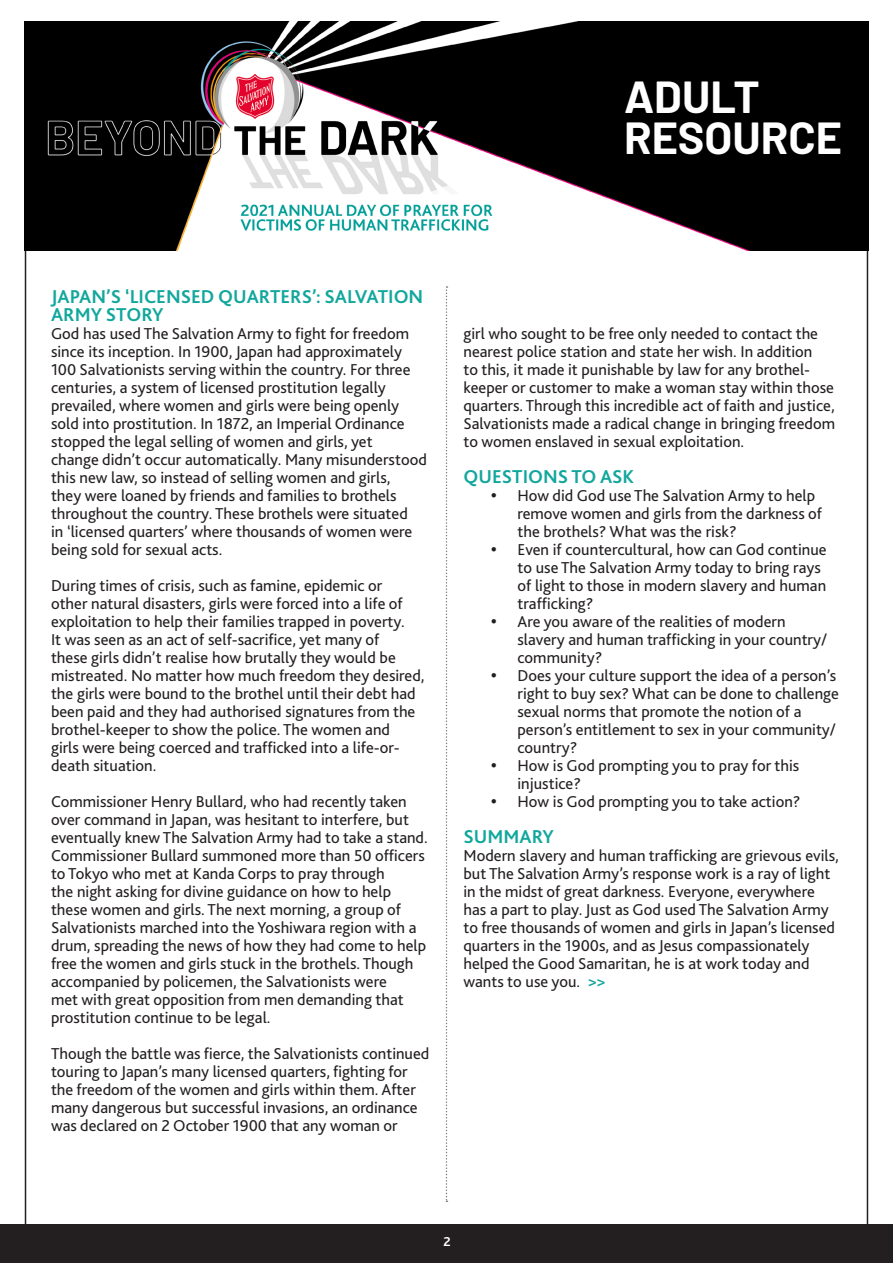
<style>
.page{position:relative;width:893px;height:1263px;background:#fff}
.page>*{position:absolute;margin:0;border:0;box-sizing:border-box;transform-origin:0 0}
.t1{font:700 45px/40.5px "Barlow";color:#fff}
.t2{font:700 19.5px/18px "Bliss 2";color:#12a79d}
.t3{font:16.5px/18px "Bliss 2";color:#231f20}
.t4{font:700 13.5px "Bliss 2";color:#fff}
.s1{font-weight:700;color:#12a79d}
</style>
<div class="page">
<div style="left:0;top:1225px;width:893px;height:38px;background:#231f20"></div>
<svg style="left:446px;top:286px;width:1px;height:916px"></svg>
<img style="left:25px;top:21px;width:843px;height:229px">
<h1 class="t1" style="left:624px;top:76px;width:220px">ADULT<br>RESOURCE</h1>
<p class="t2" style="left:51px;top:287px;width:374px">JAPAN’S ‘LICENSED QUARTERS’: SALVATION<br>ARMY STORY</p>
<p class="t3" style="left:51px;top:324px;width:377px">God has used The Salvation Army to fight for freedom since its inception. In 1900, Japan had approximately 100 Salvationists serving within the country. For three centuries, a system of licensed prostitution legally prevailed, where women and girls were being openly sold into prostitution. In 1872, an Imperial Ordinance stopped the legal selling of women and girls, yet<br>change didn’t occur automatically. Many misunderstood this new law, so instead of selling women and girls,<br>they were loaned by friends and families to brothels throughout the country. These brothels were situated<br>in ‘licensed quarters’ where thousands of women were being sold for sexual acts.</p>
<p class="t3" style="left:51px;top:576px;width:375px">During times of crisis, such as famine, epidemic or<br>other natural disasters, girls were forced into a life of exploitation to help their families trapped in poverty.<br>It was seen as an act of self-sacrifice, yet many of<br>these girls didn’t realise how brutally they would be mistreated. No matter how much freedom they desired, the girls were bound to the brothel until their debt had been paid and they had authorised signatures from the brothel-keeper to show the police. The women and<br>girls were being coerced and trafficked into a life-or&shy;death situation.</p>
<p class="t3" style="left:51px;top:792px;width:378px">Commissioner Henry Bullard, who had recently taken over command in Japan, was hesitant to interfere, but eventually knew The Salvation Army had to take a stand.<br>Commissioner Bullard summoned more than 50 officers to Tokyo who met at Kanda Corps to pray through<br>the night asking for divine guidance on how to help these women and girls. The next morning, a group of Salvationists marched into the Yoshiwara region with a drum, spreading the news of how they had come to help free the women and girls stuck in the brothels. Though accompanied by policemen, the Salvationists were<br>met with great opposition from men demanding that prostitution continue to be legal.</p>
<p class="t3" style="left:51px;top:1044px;width:380px">Though the battle was fierce, the Salvationists continued touring to Japan’s many licensed quarters, fighting for the freedom of the women and girls within them. After many dangerous but successful invasions, an ordinance was declared on 2 October 1900 that any woman or</p>
<p class="t3" style="left:463px;top:324px;width:373px">girl who sought to be free only needed to contact the nearest police station and state her wish. In addition<br>to this, it made it punishable by law for any brothel&shy;keeper or customer to make a woman stay within those quarters. Through this incredible act of faith and justice, Salvationists made a radical change in bringing freedom to women enslaved in sexual exploitation.</p>
<p class="t2" style="left:463px;top:467px;width:172px">QUESTIONS TO ASK</p>
<p class="t3" style="left:517px;top:486px;width:306px;text-indent:-27px">• How did God use The Salvation Army to help remove women and girls from the darkness of the brothels? What was the risk?</p>
<p class="t3" style="left:517px;top:540px;width:311px;text-indent:-27px">• Even if countercultural, how can God continue to use The Salvation Army today to bring rays of light to those in modern slavery and human trafficking?</p>
<p class="t3" style="left:517px;top:612px;width:311px;text-indent:-27px">• Are you aware of the realities of modern slavery and human trafficking in your country/ community?</p>
<p class="t3" style="left:517px;top:666px;width:323px;text-indent:-27px">• Does your culture support the idea of a person’s right to buy sex? What can be done to challenge sexual norms that promote the notion of a person’s entitlement to sex in your community/ country?</p>
<p class="t3" style="left:517px;top:756px;width:283px;text-indent:-27px">• How is God prompting you to pray for this injustice?</p>
<p class="t3" style="left:490px;top:792px;width:311px">• How is God prompting you to take action?</p>
<p class="t2" style="left:463px;top:827px;width:92px">SUMMARY</p>
<p class="t3" style="left:463px;top:846px;width:377px">Modern slavery and human trafficking are grievous evils, but The Salvation Army’s response work is a ray of light in the midst of great darkness. Everyone, everywhere has a part to play. Just as God used The Salvation Army to free thousands of women and girls in Japan’s licensed quarters in the 1900s, and as Jesus compassionately helped the Good Samaritan, he is at work today and wants to use you. <span class="s1">&gt;&gt;</span></p>
<p class="t4" style="left:444px;top:1233px;width:9px">2</p>
</div>
